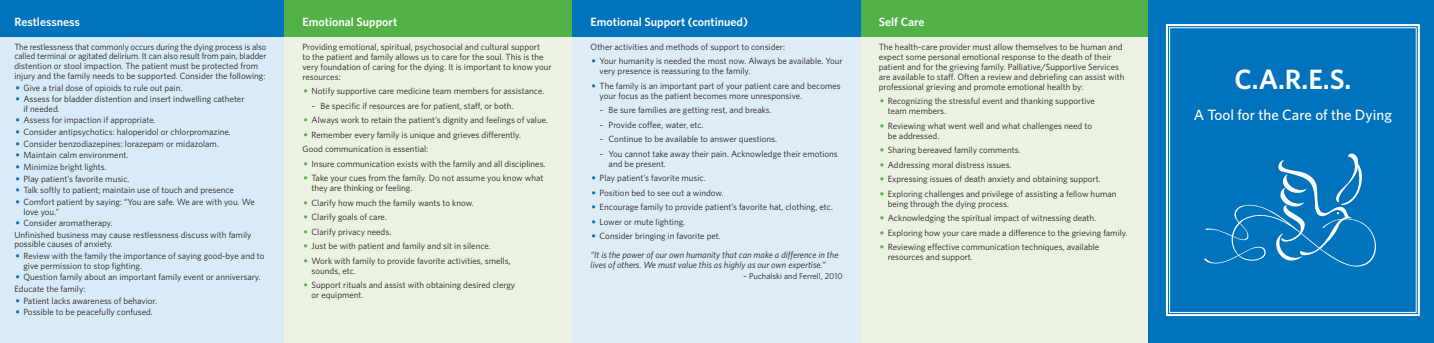
<style>
.page{position:relative;width:1434px;height:343px;background:#fff}
.page>*{position:absolute;margin:0;border:0;box-sizing:border-box;transform-origin:0 0}
.t1{font:600 28px "Whitney";color:#fff}
.t2{font:500 15px "Whitney";color:#fff}
.t3{font:600 12px "Whitney";color:#fff}
.t4{font:italic 9.2px/10px "Whitney";color:#231f20}
.t5{font:9px/10px "Whitney";color:#231f20}
.t6{font:8.5px "Whitney";color:#231f20}
.s1{font-family:"Sabon";color:#0073bc}
.s2{font-family:"Sabon";color:#52b147}
</style>
<div class="page">
<div style="left:860px;top:1px;width:288px;height:342px;background:#ebf2e1"></div>
<div style="left:0;top:1px;width:284px;height:342px;background:#daebf8"></div>
<div style="left:284px;top:1px;width:288px;height:342px;background:#ebf2e1"></div>
<div style="left:572px;top:1px;width:288px;height:342px;background:#deecf8"></div>
<div style="left:860px;top:1px;width:288px;height:36px;background:#52b147"></div>
<div style="left:0;top:1px;width:284px;height:36px;background:#0073bc"></div>
<div style="left:284px;top:1px;width:288px;height:36px;background:#52b147"></div>
<div style="left:572px;top:1px;width:288px;height:36px;background:#0073bc"></div>
<div style="left:1148px;top:1px;width:285px;height:342px;background:#0073bc"></div>
<svg style="left:1165px;top:24px;width:255px;height:293px"></svg>
<div style="left:1169px;top:27px;width:247px;height:286px;border:1px solid #fff"></div>
<svg style="left:1204px;top:154px;width:171px;height:113px"></svg>
<h3 class="t3" style="left:14px;top:15px;width:67px">Restlessness</h3>
<p class="t5" style="left:14px;top:41px;width:254px">The restlessness that commonly occurs during the dying process is also called terminal or agitated delirium. It can also result from pain, bladder distention or stool impaction. The patient must be protected from injury and the family needs to be supported. Consider the following:</p>
<p class="t5" style="left:15px;top:82px;width:168px"><span class="s1">•</span> Give a trial dose of opioids to rule out pain.</p>
<p class="t5" style="left:23px;top:94px;width:222px;line-height:9.5px;text-indent:-8px"><span class="s1">•</span> Assess for bladder distention and insert indwelling catheter if needed.</p>
<p class="t5" style="left:15px;top:115px;width:142px"><span class="s1">•</span> Assess for impaction if appropriate.</p>
<p class="t5" style="left:15px;top:127px;width:217px"><span class="s1">•</span> Consider antipsychotics: haloperidol or chlorpromazine.</p>
<p class="t5" style="left:15px;top:138px;width:205px"><span class="s1">•</span> Consider benzodiazepines: lorazepam or midazolam.</p>
<p class="t5" style="left:15px;top:150px;width:114px"><span class="s1">•</span> Maintain calm environment.</p>
<p class="t5" style="left:15px;top:162px;width:93px"><span class="s1">•</span> Minimize bright lights.</p>
<p class="t5" style="left:15px;top:173px;width:116px"><span class="s1">•</span> Play patient’s favorite music.</p>
<p class="t5" style="left:15px;top:185px;width:220px"><span class="s1">•</span> Talk softly to patient; maintain use of touch and presence</p>
<p class="t5" style="left:23px;top:197px;width:233px;line-height:9.6px;text-indent:-8px"><span class="s1">•</span> Comfort patient by saying: “You are safe. We are with you. We love you.”</p>
<p class="t5" style="left:14px;top:217px;width:239px;line-height:11.7px"><span class="s1">•</span> Consider aromatherapy.<br>Unfinished business may cause restlessness discuss with family</p>
<p class="t5" style="left:14px;top:239px;width:100px">possible causes of anxiety.</p>
<p class="t5" style="left:23px;top:251px;width:242px;line-height:9.5px;text-indent:-8px"><span class="s1">•</span> Review with the family the importance of saying good-bye and to give permission to stop fighting.</p>
<p class="t5" style="left:14px;top:271px;width:248px;line-height:11.7px"><span class="s1">•</span> Question family about an important family event or anniversary.<br>Educate the family:</p>
<p class="t5" style="left:15px;top:295px;width:143px"><span class="s1">•</span> Patient lacks awareness of behavior.</p>
<p class="t5" style="left:15px;top:307px;width:139px"><span class="s1">•</span> Possible to be peacefully confused.</p>
<h3 class="t3" style="left:302px;top:15px;width:96px">Emotional Support</h3>
<p class="t5" style="left:302px;top:42px;width:251px">Providing emotional, spiritual, psychosocial and cultural support<br>to the patient and family allows us to care for the soul. This is the very foundation of caring for the dying. It is important to know your resources:</p>
<p class="t5" style="left:303px;top:86px;width:242px"><span class="s2">•</span> Notify supportive care medicine team members for assistance.</p>
<p class="t5" style="left:311px;top:101px;width:203px">– Be specific if resources are for patient, staff, or both.</p>
<p class="t5" style="left:303px;top:115px;width:246px"><span class="s2">•</span> Always work to retain the patient’s dignity and feelings of value.</p>
<p class="t5" style="left:302px;top:127px;width:220px;line-height:14.5px"><span class="s2">•</span> Remember every family is unique and grieves differently.<br>Good communication is essential:</p>
<p class="t5" style="left:303px;top:159px;width:243px"><span class="s2">•</span> Insure communication exists with the family and all disciplines.</p>
<p class="t5" style="left:311px;top:173px;width:233px;text-indent:-8px"><span class="s2">•</span> Take your cues from the family. Do not assume you know what they are thinking or feeling.</p>
<p class="t5" style="left:303px;top:198px;width:172px"><span class="s2">•</span> Clarify how much the family wants to know.</p>
<p class="t5" style="left:303px;top:212px;width:85px"><span class="s2">•</span> Clarify goals of care.</p>
<p class="t5" style="left:303px;top:227px;width:89px"><span class="s2">•</span> Clarify privacy needs.</p>
<p class="t5" style="left:303px;top:241px;width:189px"><span class="s2">•</span> Just be with patient and family and sit in silence.</p>
<p class="t5" style="left:311px;top:256px;width:201px;text-indent:-8px"><span class="s2">•</span> Work with family to provide favorite activities, smells, sounds, etc.</p>
<p class="t5" style="left:311px;top:280px;width:205px;text-indent:-8px"><span class="s2">•</span> Support rituals and assist with obtaining desired clergy or equipment.</p>
<h3 class="t3" style="left:590px;top:15px;width:159px">Emotional Support (continued)</h3>
<p class="t5" style="left:590px;top:42px;width:196px">Other activities and methods of support to consider:</p>
<p class="t5" style="left:599px;top:56px;width:244px;text-indent:-8px"><span class="s1">•</span> Your humanity is needed the most now. Always be available. Your very presence is reassuring to the family.</p>
<p class="t5" style="left:599px;top:81px;width:243px;text-indent:-8px"><span class="s1">•</span> The family is an important part of your patient care and becomes your focus as the patient becomes more unresponsive.</p>
<p class="t5" style="left:599px;top:105px;width:174px">– Be sure families are getting rest, and breaks.</p>
<p class="t5" style="left:599px;top:120px;width:105px">– Provide coffee, water, etc.</p>
<p class="t5" style="left:599px;top:134px;width:179px">– Continue to be available to answer questions.</p>
<p class="t5" style="left:608px;top:149px;width:231px;text-indent:-9px">– You cannot take away their pain. Acknowledge their emotions and be present.</p>
<p class="t5" style="left:591px;top:173px;width:116px"><span class="s1">•</span> Play patient’s favorite music.</p>
<p class="t5" style="left:591px;top:188px;width:134px"><span class="s1">•</span> Position bed to see out a window.</p>
<p class="t5" style="left:591px;top:202px;width:243px"><span class="s1">•</span> Encourage family to provide patient’s favorite hat, clothing, etc.</p>
<p class="t5" style="left:591px;top:217px;width:95px"><span class="s1">•</span> Lower or mute lighting.</p>
<p class="t5" style="left:591px;top:231px;width:131px"><span class="s1">•</span> Consider bringing in favorite pet.</p>
<p class="t4" style="left:590px;top:250px;width:249px">“It is the power of our own humanity that can make a difference in the lives of others. We must value this as highly as our own expertise.”</p>
<p class="t6" style="left:743px;top:271px;width:101px">– Puchalski and Ferrell, 2010</p>
<h3 class="t3" style="left:878px;top:15px;width:47px">Self Care</h3>
<p class="t5" style="left:878px;top:42px;width:247px">The health-care provider must allow themselves to be human and expect some personal emotional response to the death of their patient and for the grieving family. Palliative/Supportive Services are available to staff. Often a review and debriefing can assist with professional grieving and promote emotional health by:</p>
<p class="t5" style="left:887px;top:96px;width:209px;text-indent:-8px"><span class="s2">•</span> Recognizing the stressful event and thanking supportive team members.</p>
<p class="t5" style="left:887px;top:121px;width:206px;text-indent:-8px"><span class="s2">•</span> Reviewing what went well and what challenges need to be addressed.</p>
<p class="t5" style="left:879px;top:145px;width:142px"><span class="s2">•</span> Sharing bereaved family comments.</p>
<p class="t5" style="left:879px;top:160px;width:133px"><span class="s2">•</span> Addressing moral distress issues.</p>
<p class="t5" style="left:879px;top:174px;width:222px"><span class="s2">•</span> Expressing issues of death anxiety and obtaining support.</p>
<p class="t5" style="left:887px;top:189px;width:230px;text-indent:-8px"><span class="s2">•</span> Exploring challenges and privilege of assisting a fellow human being through the dying process.</p>
<p class="t5" style="left:879px;top:213px;width:218px"><span class="s2">•</span> Acknowledging the spiritual impact of witnessing death.</p>
<p class="t5" style="left:879px;top:228px;width:249px"><span class="s2">•</span> Exploring how your care made a difference to the grieving family.</p>
<p class="t5" style="left:887px;top:242px;width:213px;text-indent:-8px"><span class="s2">•</span> Reviewing effective communication techniques, available resources and support.</p>
<h1 class="t1" style="left:1234px;top:62px;width:119px">C.A.R.E.S.</h1>
<h2 class="t2" style="left:1193px;top:106px;width:199px">A Tool for the Care of the Dying</h2>
</div>
